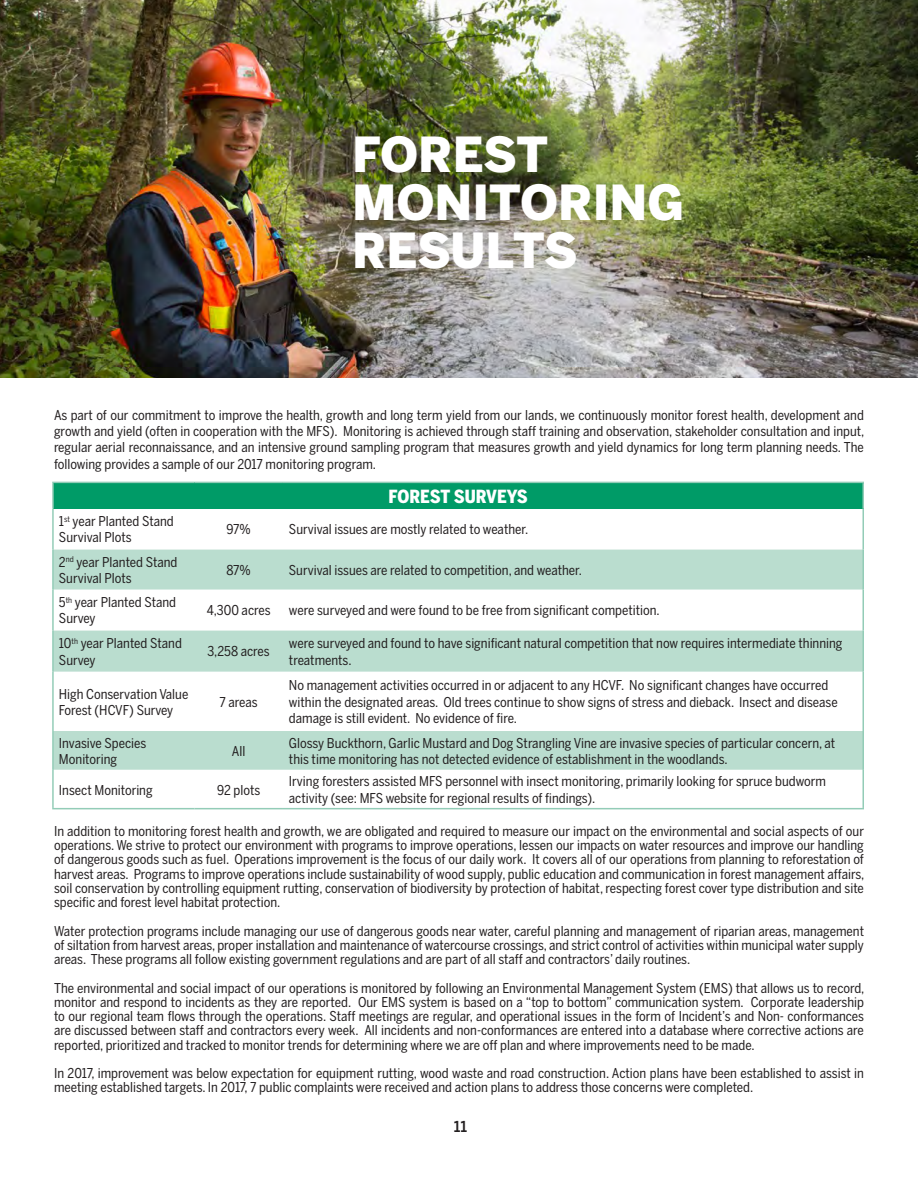
<style>
.page{position:relative;width:918px;height:1188px;background:#fff}
.page>*{position:absolute;margin:0;border:0;box-sizing:border-box;transform-origin:0 0}
.t1{font:900 48px/48px "Benton Sans";color:#fff}
.t2{font:900 18px "Benton Sans Cond";letter-spacing:-.01em;color:#fff}
.t3{font:500 15px "Benton Sans";color:#231f20}
.t4{font:13.5px/16.2px "Benton Sans Cond";color:#231f20}
</style>
<div class="page">
<img style="left:0;top:0;width:918px;height:378px">
<div style="left:53px;top:482px;width:810px;height:27px;background:#009b67"></div>
<svg style="left:54px;top:550px;width:808px;height:220px;fill:#baddcf"></svg>
<hr style="left:862px;top:483px;width:2px;height:26px;background:#93ccb7">
<hr style="left:52px;top:482px;width:142px;height:1px;background:#93ccb7">
<hr style="left:52px;top:483px;width:2px;height:26px;background:#93ccb7">
<hr style="left:194px;top:482px;width:89px;height:1px;background:#93ccb7">
<hr style="left:283px;top:482px;width:581px;height:1px;background:#93ccb7">
<hr style="left:52px;top:509px;width:2px;height:41px;background:#93ccb7">
<hr style="left:862px;top:509px;width:2px;height:41px;background:#93ccb7">
<hr style="left:52px;top:550px;width:2px;height:40px;background:#93ccb7">
<hr style="left:862px;top:550px;width:2px;height:40px;background:#93ccb7">
<hr style="left:52px;top:590px;width:2px;height:41px;background:#93ccb7">
<hr style="left:862px;top:590px;width:2px;height:41px;background:#93ccb7">
<hr style="left:52px;top:631px;width:2px;height:41px;background:#93ccb7">
<hr style="left:862px;top:631px;width:2px;height:41px;background:#93ccb7">
<hr style="left:52px;top:672px;width:2px;height:59px;background:#93ccb7">
<hr style="left:862px;top:672px;width:2px;height:59px;background:#93ccb7">
<hr style="left:52px;top:731px;width:2px;height:39px;background:#93ccb7">
<hr style="left:862px;top:731px;width:2px;height:39px;background:#93ccb7">
<hr style="left:52px;top:770px;width:2px;height:38px;background:#93ccb7">
<hr style="left:862px;top:770px;width:2px;height:38px;background:#93ccb7">
<hr style="left:52px;top:808px;width:142px;height:1px;background:#93ccb7">
<hr style="left:194px;top:808px;width:89px;height:1px;background:#93ccb7">
<hr style="left:283px;top:808px;width:581px;height:1px;background:#93ccb7">
<h1 class="t1" style="left:352px;top:130px;width:334px">FOREST<br>MONITORING<br>RESULTS</h1>
<p class="t4" style="left:54px;top:407px;width:812px;text-align:justify">As part of our commitment to improve the health, growth and long term yield from our lands, we continuously monitor forest health, development and growth and yield (often in cooperation with the MFS). Monitoring is achieved through staff training and observation, stakeholder consultation and input, regular aerial reconnaissance, and an intensive ground sampling program that measures growth and yield dynamics for long term planning needs. The following provides a sample of our 2017 monitoring program.</p>
<h2 class="t2" style="left:389px;top:485px;width:141px">FOREST SURVEYS</h2>
<p class="t4" style="left:59px;top:513px;width:116px">1<sup>st</sup> year Planted Stand<br>Survival Plots</p>
<p class="t4" style="left:227px;top:521px;width:26px">97%</p>
<p class="t4" style="left:289px;top:521px;width:241px">Survival issues are mostly related to weather.</p>
<p class="t4" style="left:59px;top:554px;width:120px">2<sup>nd</sup> year Planted Stand<br>Survival Plots</p>
<p class="t4" style="left:226px;top:562px;width:26px">87%</p>
<p class="t4" style="left:289px;top:562px;width:295px">Survival issues are related to competition, and weather.</p>
<p class="t4" style="left:59px;top:594px;width:119px">5<sup>th</sup> year Planted Stand<br>Survey</p>
<p class="t4" style="left:207px;top:602px;width:65px">4,300 acres</p>
<p class="t4" style="left:289px;top:602px;width:372px">were surveyed and were found to be free from significant competition.</p>
<p class="t4" style="left:59px;top:635px;width:124px">10<sup>th</sup> year Planted Stand<br>Survey</p>
<p class="t4" style="left:208px;top:643px;width:64px">3,258 acres</p>
<p class="t4" style="left:289px;top:635px;width:555px">were surveyed and found to have significant natural competition that now requires intermediate thinning treatments.</p>
<p class="t4" style="left:59px;top:685px;width:131px">High Conservation Value<br>Forest (HCVF) Survey</p>
<p class="t4" style="left:220px;top:694px;width:40px">7 areas</p>
<p class="t4" style="left:289px;top:677px;width:550px">No management activities occurred in or adjacent to any HCVF. No significant changes have occurred within the designated areas. Old trees continue to show signs of stress and dieback. Insect and disease damage is still evident. No evidence of fire.</p>
<p class="t4" style="left:59px;top:735px;width:89px">Invasive Species<br>Monitoring</p>
<p class="t4" style="left:232px;top:743px;width:15px">All</p>
<p class="t4" style="left:289px;top:735px;width:548px">Glossy Buckthorn, Garlic Mustard and Dog Strangling Vine are invasive species of particular concern, at this time monitoring has not detected evidence of establishment in the woodlands.</p>
<p class="t4" style="left:59px;top:781px;width:95px">Insect Monitoring</p>
<p class="t4" style="left:217px;top:781px;width:45px">92 plots</p>
<p class="t4" style="left:289px;top:773px;width:539px">Irving foresters assisted MFS personnel with insect monitoring, primarily looking for spruce budworm activity (see: MFS website for regional results of findings).</p>
<p class="t4" style="left:54px;top:824px;width:812px;line-height:14.2px;text-align:justify">In addition to monitoring forest health and growth, we are obligated and required to measure our impact on the environmental and social aspects of our operations. We strive to protect our environment with programs to improve operations, lessen our impacts on water resources and improve our handling of dangerous goods such as fuel. Operations improvement is the focus of our daily work. It covers all of our operations from planning to reforestation of harvest areas. Programs to improve operations include sustainability of wood supply, public education and communication in forest management affairs, soil conservation by controlling equipment rutting, conservation of biodiversity by protection of habitat, respecting forest cover type distribution and site specific and forest level habitat protection.</p>
<p class="t4" style="left:54px;top:923px;width:812px;line-height:14.2px;text-align:justify">Water protection programs include managing our use of dangerous goods near water, careful planning and management of riparian areas, management of siltation from harvest areas, proper installation and maintenance of watercourse crossings, and strict control of activities within municipal water supply areas. These programs all follow existing government regulations and are part of all staff and contractors’ daily routines.</p>
<p class="t4" style="left:54px;top:980px;width:812px;line-height:14.2px;text-align:justify">The environmental and social impact of our operations is monitored by following an Environmental Management System (EMS) that allows us to record, monitor and respond to incidents as they are reported. Our EMS system is based on a “top to bottom” communication system. Corporate leadership to our regional team flows through the operations. Staff meetings are regular, and operational issues in the form of Incident’s and Non- conformances are discussed between staff and contractors every week. All incidents and non-conformances are entered into a database where corrective actions are reported, prioritized and tracked to monitor trends for determining where we are off plan and where improvements need to be made.</p>
<p class="t4" style="left:54px;top:1066px;width:812px;line-height:14.2px">In 2017, improvement was below expectation for equipment rutting, wood waste and road construction. Action plans have been established to assist in meeting established targets. In 2017, 7 public complaints were received and action plans to address those concerns were completed.</p>
<p class="t3" style="left:454px;top:1117px;width:15px">11</p>
</div>
